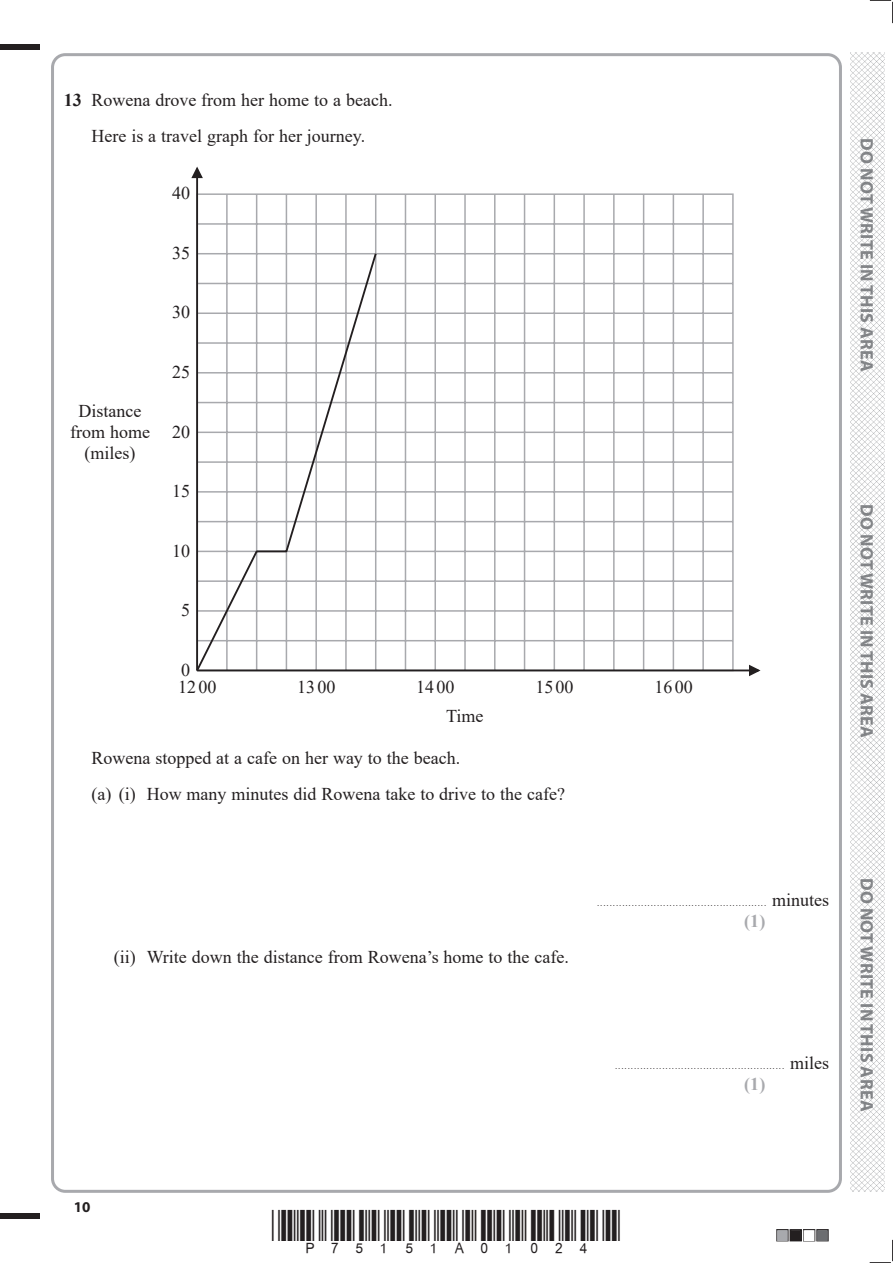
<style>
.page{position:relative;width:893px;height:1263px;background:#fff}
.page>*{position:absolute;margin:0;border:0;box-sizing:border-box;transform-origin:0 0}
.t1{font:18px/36px "Times New Roman";color:#231f20;text-align:center}
.t2{font:700 18px "Myriad Pro";letter-spacing:.02em;color:#808285}
.t3{font:700 18px "Times New Roman";color:#a8a9ad}
.t4{font:700 15px "Myriad Pro";color:#231f20}
.t5{font:9px "Times New Roman";color:#231f20}
.s1{font-weight:700}
.s2{font-size:18px}
</style>
<div class="page">
<div style="left:0;top:44px;width:40px;height:5px;background:#231f20"></div>
<div style="left:0;top:1214px;width:40px;height:5px;background:#231f20"></div>
<svg style="left:870px;top:0;width:23px;height:23px"></svg>
<svg style="left:870px;top:1240px;width:23px;height:23px"></svg>
<img style="left:850px;top:52px;width:34px;height:1140px">
<svg style="left:198px;top:193px;width:536px;height:479px"></svg>
<hr style="left:196px;top:169px;width:2px;height:501px;background:#231f20">
<svg style="left:191px;top:167px;width:12px;height:13px"></svg>
<hr style="left:197px;top:669px;width:561px;height:2px;background:#231f20">
<svg style="left:747px;top:664px;width:13px;height:12px"></svg>
<svg style="left:196px;top:251px;width:182px;height:421px"></svg>
<p class="t1" style="left:64px;top:81px;width:330px"><span class="s1">13</span> Rowena drove from her home to a beach.<br>Here is a travel graph for her journey.</p>
<p class="t1" style="left:172px;top:175px;width:19px">40</p>
<p class="t1" style="left:172px;top:234px;width:19px">35</p>
<p class="t1" style="left:172px;top:294px;width:19px">30</p>
<p class="t1" style="left:70px;top:399px;width:81px;line-height:21px">Distance from home (miles)</p>
<p class="t1" style="left:172px;top:353px;width:19px">25</p>
<p class="t1" style="left:172px;top:413px;width:19px">20</p>
<p class="t1" style="left:172px;top:472px;width:19px">15</p>
<p class="t1" style="left:172px;top:532px;width:19px">10</p>
<p class="t1" style="left:181px;top:592px;width:10px">5</p>
<p class="t1" style="left:181px;top:651px;width:10px">0</p>
<p class="t1" style="left:178px;top:668px;width:40px">1200</p>
<p class="t1" style="left:297px;top:668px;width:40px">13 00</p>
<p class="t1" style="left:416px;top:668px;width:40px">14 00</p>
<p class="t1" style="left:535px;top:668px;width:40px">15 00</p>
<p class="t1" style="left:654px;top:668px;width:40px">16 00</p>
<p class="t1" style="left:446px;top:697px;width:39px">Time</p>
<p class="t1" style="left:91px;top:740px;width:475px;text-align:left">Rowena stopped at a cafe on her way to the beach.<br>(a) (i) How many minutes did Rowena take to drive to the cafe?</p>
<p class="t1" style="left:114px;top:939px;width:457px">(ii) Write down the distance from Rowena’s home to the cafe.</p>
<p class="t5" style="left:597px;top:897px;width:234px">...................................................... <span class="s2">minutes</span></p>
<p class="t3" style="left:744px;top:908px;width:23px">(1)</p>
<p class="t5" style="left:615px;top:1060px;width:216px">...................................................... <span class="s2">miles</span></p>
<p class="t3" style="left:744px;top:1071px;width:23px">(1)</p>
<p class="t2" style="left:878px;top:138px;width:235px;rotate:90deg">DO NOT WRITE IN THIS AREA</p>
<p class="t2" style="left:878px;top:504px;width:235px;rotate:90deg">DO NOT WRITE IN THIS AREA</p>
<p class="t2" style="left:878px;top:878px;width:235px;rotate:90deg">DO NOT WRITE IN THIS AREA</p>
<p class="t4" style="left:74px;top:1197px;width:18px">10</p>
</div>
